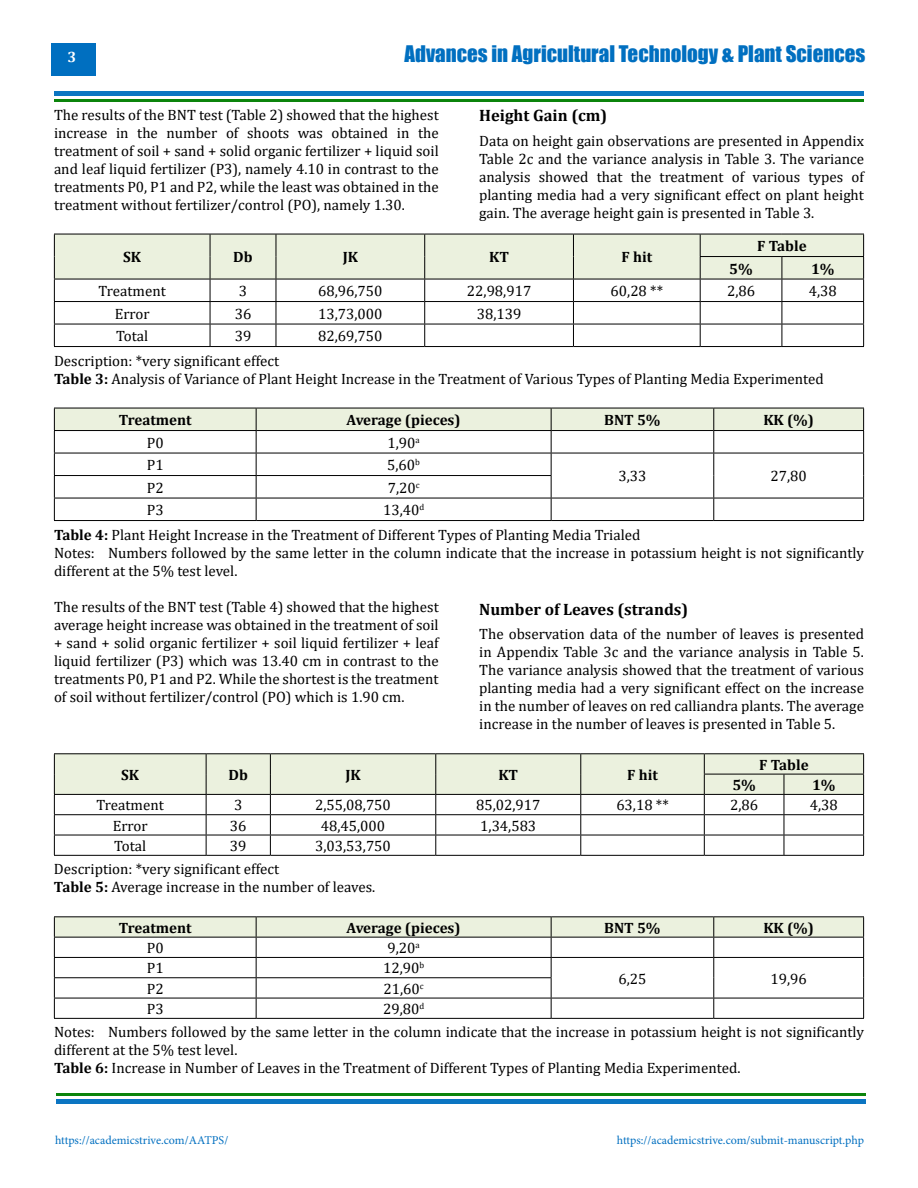
<style>
.page{position:relative;width:918px;height:1188px;background:#fff}
.page>*{position:absolute;margin:0;border:0;box-sizing:border-box;transform-origin:0 0}
.t1{font:21px "Impact";color:#006fc0}
.t2{font:700 16.5px "Cambria";color:#000}
.t3{font:15px/18px "Cambria";color:#000}
.t4{font:700 15px "Cambria";color:#000}
.t5{font:700 15px "Cambria";color:#fff}
.t6{font:12px "Minion Pro";color:#006fc0}
.s1{font-weight:700}
</style>
<div class="page">
<div style="left:51px;top:43px;width:45px;height:33px;background:#006fc0"></div>
<div style="left:54px;top:91px;width:810px;height:5px;background:#0b75c2"></div>
<div style="left:56px;top:1099px;width:810px;height:5px;background:#0b75c2"></div>
<hr style="left:54px;top:99px;width:810px;height:3px;background:#007f01">
<hr style="left:56px;top:1094px;width:810px;height:2px;background:#007f01">
<svg style="left:54px;top:234px;width:810px;height:112px"></svg>
<hr style="left:54px;top:346px;width:156px;height:1px;background:#000">
<hr style="left:210px;top:346px;width:66px;height:1px;background:#000">
<hr style="left:276px;top:346px;width:149px;height:1px;background:#000">
<hr style="left:425px;top:346px;width:148px;height:1px;background:#000">
<hr style="left:573px;top:346px;width:127px;height:1px;background:#000">
<hr style="left:700px;top:346px;width:82px;height:1px;background:#000">
<hr style="left:782px;top:346px;width:82px;height:1px;background:#000">
<hr style="left:54px;top:520px;width:202px;height:1px;background:#000">
<hr style="left:256px;top:520px;width:295px;height:1px;background:#000">
<hr style="left:551px;top:520px;width:163px;height:1px;background:#000">
<hr style="left:714px;top:520px;width:150px;height:1px;background:#000">
<svg style="left:54px;top:408px;width:810px;height:112px"></svg>
<hr style="left:54px;top:753px;width:152px;height:1px;background:#000">
<hr style="left:206px;top:753px;width:64px;height:1px;background:#000">
<hr style="left:270px;top:753px;width:166px;height:1px;background:#000">
<hr style="left:436px;top:753px;width:145px;height:1px;background:#000">
<hr style="left:581px;top:753px;width:123px;height:1px;background:#000">
<hr style="left:704px;top:753px;width:80px;height:1px;background:#000">
<hr style="left:784px;top:753px;width:80px;height:1px;background:#000">
<svg style="left:54px;top:754px;width:810px;height:101px"></svg>
<hr style="left:54px;top:855px;width:152px;height:1px;background:#000">
<hr style="left:206px;top:855px;width:64px;height:1px;background:#000">
<hr style="left:270px;top:855px;width:166px;height:1px;background:#000">
<hr style="left:436px;top:855px;width:145px;height:1px;background:#000">
<hr style="left:581px;top:855px;width:123px;height:1px;background:#000">
<hr style="left:704px;top:855px;width:80px;height:1px;background:#000">
<hr style="left:784px;top:855px;width:80px;height:1px;background:#000">
<hr style="left:54px;top:916px;width:202px;height:1px;background:#000">
<hr style="left:256px;top:916px;width:295px;height:1px;background:#000">
<hr style="left:551px;top:916px;width:163px;height:1px;background:#000">
<hr style="left:714px;top:916px;width:150px;height:1px;background:#000">
<hr style="left:54px;top:1018px;width:202px;height:1px;background:#000">
<hr style="left:256px;top:1018px;width:295px;height:1px;background:#000">
<hr style="left:551px;top:1018px;width:163px;height:1px;background:#000">
<hr style="left:714px;top:1018px;width:150px;height:1px;background:#000">
<svg style="left:54px;top:917px;width:810px;height:101px"></svg>
<p class="t5" style="left:68px;top:47px;width:10px">3</p>
<h1 class="t1" style="left:405px;top:37px;width:462px">Advances in Agricultural Technology &amp; Plant Sciences</h1>
<p class="t3" style="left:54px;top:105px;width:386px;text-align:justify">The results of the BNT test (Table 2) showed that the highest increase in the number of shoots was obtained in the treatment of soil + sand + solid organic fertilizer + liquid soil and leaf liquid fertilizer (P3), namely 4.10 in contrast to the treatments P0, P1 and P2, while the least was obtained in the treatment without fertilizer/control (PO), namely 1.30.</p>
<p class="t2" style="left:479px;top:104px;width:129px">Height Gain (cm)</p>
<p class="t3" style="left:479px;top:131px;width:386px;text-align:justify">Data on height gain observations are presented in Appendix Table 2c and the variance analysis in Table 3. The variance analysis showed that the treatment of various types of planting media had a very significant effect on plant height gain. The average height gain is presented in Table 3.</p>
<p class="t4" style="left:123px;top:247px;width:19px">SK</p>
<p class="t4" style="left:233px;top:247px;width:21px">Db</p>
<p class="t4" style="left:343px;top:247px;width:17px">JK</p>
<p class="t4" style="left:489px;top:247px;width:21px">KT</p>
<p class="t4" style="left:621px;top:247px;width:32px">F hit</p>
<p class="t4" style="left:757px;top:235px;width:51px">F Table</p>
<p class="t4" style="left:729px;top:258px;width:25px">5%</p>
<p class="t4" style="left:811px;top:258px;width:25px">1%</p>
<p class="t3" style="left:99px;top:282px;width:69px">Treatment</p>
<p class="t3" style="left:239px;top:282px;width:10px">3</p>
<p class="t3" style="left:318px;top:282px;width:66px">68,96,750</p>
<p class="t3" style="left:467px;top:282px;width:66px">22,98,917</p>
<p class="t3" style="left:611px;top:282px;width:54px">60,28 **</p>
<p class="t3" style="left:727px;top:282px;width:30px">2,86</p>
<p class="t3" style="left:809px;top:282px;width:30px">4,38</p>
<p class="t3" style="left:115px;top:304px;width:36px">Error</p>
<p class="t3" style="left:235px;top:304px;width:18px">36</p>
<p class="t3" style="left:318px;top:304px;width:66px">13,73,000</p>
<p class="t3" style="left:477px;top:304px;width:46px">38,139</p>
<p class="t3" style="left:116px;top:327px;width:34px">Total</p>
<p class="t3" style="left:235px;top:327px;width:18px">39</p>
<p class="t3" style="left:318px;top:327px;width:66px">82,69,750</p>
<p class="t3" style="left:54px;top:351px;width:771px">Description: *very significant effect<br><span class="s1">Table 3:</span> Analysis of Variance of Plant Height Increase in the Treatment of Various Types of Planting Media Experimented</p>
<p class="t4" style="left:119px;top:409px;width:75px">Treatment</p>
<p class="t4" style="left:347px;top:409px;width:116px">Average (pieces)</p>
<p class="t4" style="left:604px;top:409px;width:58px">BNT 5%</p>
<p class="t4" style="left:763px;top:409px;width:52px">KK (%)</p>
<p class="t3" style="left:147px;top:433px;width:18px">P0</p>
<p class="t3" style="left:388px;top:433px;width:34px">1,90<sup>a</sup></p>
<p class="t3" style="left:147px;top:456px;width:18px">P1</p>
<p class="t3" style="left:387px;top:456px;width:34px">5,60<sup>b</sup></p>
<p class="t3" style="left:618px;top:467px;width:30px">3,33</p>
<p class="t3" style="left:771px;top:467px;width:38px">27,80</p>
<p class="t3" style="left:147px;top:478px;width:18px">P2</p>
<p class="t3" style="left:388px;top:478px;width:33px">7,20<sup>c</sup></p>
<p class="t3" style="left:147px;top:501px;width:18px">P3</p>
<p class="t3" style="left:54px;top:498px;width:588px;line-height:24.6px;text-indent:329px">13,40<sup>d<br></sup><span class="s1">Table 4:</span> Plant Height Increase in the Treatment of Different Types of Planting Media Trialed</p>
<p class="t3" style="left:54px;top:543px;width:811px">Notes: Numbers followed by the same letter in the column indicate that the increase in potassium height is not significantly different at the 5% test level.</p>
<p class="t3" style="left:54px;top:597px;width:386px;text-align:justify">The results of the BNT test (Table 4) showed that the highest average height increase was obtained in the treatment of soil + sand + solid organic fertilizer + soil liquid fertilizer + leaf liquid fertilizer (P3) which was 13.40 cm in contrast to the treatments P0, P1 and P2. While the shortest is the treatment of soil without fertilizer/control (PO) which is 1.90 cm.</p>
<p class="t2" style="left:479px;top:597px;width:210px">Number of Leaves (strands)</p>
<p class="t3" style="left:479px;top:625px;width:386px;text-align:justify">The observation data of the number of leaves is presented in Appendix Table 3c and the variance analysis in Table 5.<br>The variance analysis showed that the treatment of various planting media had a very significant effect on the increase in the number of leaves on red calliandra plants. The average increase in the number of leaves is presented in Table 5.</p>
<p class="t4" style="left:121px;top:764px;width:19px">SK</p>
<p class="t4" style="left:229px;top:764px;width:21px">Db</p>
<p class="t4" style="left:345px;top:764px;width:17px">JK</p>
<p class="t4" style="left:498px;top:764px;width:21px">KT</p>
<p class="t4" style="left:627px;top:764px;width:32px">F hit</p>
<p class="t4" style="left:759px;top:754px;width:51px">F Table</p>
<p class="t4" style="left:732px;top:774px;width:25px">5%</p>
<p class="t4" style="left:812px;top:774px;width:25px">1%</p>
<p class="t3" style="left:97px;top:796px;width:69px">Treatment</p>
<p class="t3" style="left:234px;top:796px;width:10px">3</p>
<p class="t3" style="left:315px;top:796px;width:77px">2,55,08,750</p>
<p class="t3" style="left:476px;top:796px;width:66px">85,02,917</p>
<p class="t3" style="left:616px;top:796px;width:54px">63,18 **</p>
<p class="t3" style="left:730px;top:796px;width:30px">2,86</p>
<p class="t3" style="left:810px;top:796px;width:30px">4,38</p>
<p class="t3" style="left:113px;top:817px;width:36px">Error</p>
<p class="t3" style="left:230px;top:817px;width:18px">36</p>
<p class="t3" style="left:321px;top:817px;width:66px">48,45,000</p>
<p class="t3" style="left:480px;top:817px;width:58px">1,34,583</p>
<p class="t3" style="left:114px;top:837px;width:34px">Total</p>
<p class="t3" style="left:230px;top:837px;width:18px">39</p>
<p class="t3" style="left:315px;top:837px;width:77px">3,03,53,750</p>
<p class="t3" style="left:54px;top:860px;width:323px">Description: *very significant effect<br><span class="s1">Table 5:</span> Average increase in the number of leaves.</p>
<p class="t4" style="left:119px;top:917px;width:75px">Treatment</p>
<p class="t4" style="left:347px;top:917px;width:116px">Average (pieces)</p>
<p class="t4" style="left:604px;top:917px;width:58px">BNT 5%</p>
<p class="t4" style="left:763px;top:917px;width:52px">KK (%)</p>
<p class="t3" style="left:147px;top:939px;width:18px">P0</p>
<p class="t3" style="left:388px;top:939px;width:34px">9,20<sup>a</sup></p>
<p class="t3" style="left:147px;top:959px;width:18px">P1</p>
<p class="t3" style="left:383px;top:959px;width:43px">12,90<sup>b</sup></p>
<p class="t3" style="left:618px;top:969px;width:30px">6,25</p>
<p class="t3" style="left:771px;top:969px;width:38px">19,96</p>
<p class="t3" style="left:147px;top:980px;width:18px">P2</p>
<p class="t3" style="left:384px;top:980px;width:42px">21,60<sup>c</sup></p>
<p class="t3" style="left:147px;top:1000px;width:18px">P3</p>
<p class="t3" style="left:54px;top:997px;width:811px;line-height:23.4px;text-indent:329px">29,80<sup>d<br></sup>Notes: Numbers followed by the same letter in the column indicate that the increase in potassium height is not significantly</p>
<p class="t3" style="left:54px;top:1041px;width:688px">different at the 5% test level.<br><span class="s1">Table 6:</span> Increase in Number of Leaves in the Treatment of Different Types of Planting Media Experimented.</p>
<p class="t6" style="left:55px;top:1132px;width:175px">https://academicstrive.com/AATPS/</p>
<p class="t6" style="left:617px;top:1132px;width:249px">https://academicstrive.com/submit-manuscript.php</p>
</div>
